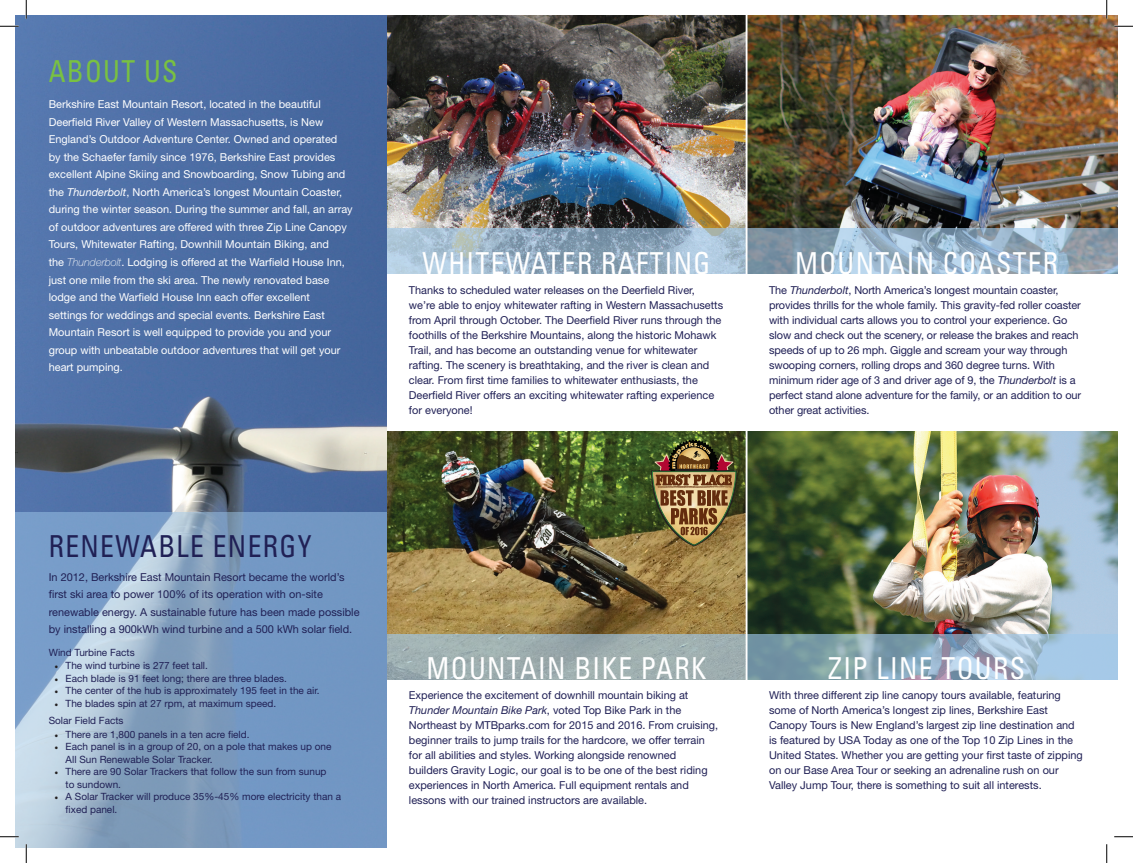
<style>
.page{position:relative;width:1133px;height:863px;background:#fff}
.page>*{position:absolute;margin:0;border:0;box-sizing:border-box;transform-origin:0 0}
.t1{font:condensed 30.25px "Univers";letter-spacing:.05em;color:#fff;scale:.91 1}
.t2{font:condensed 30.25px "Univers";letter-spacing:.05em;color:#202055;scale:.91 1}
.t3{font:condensed 30.25px "Univers";letter-spacing:.05em;color:#79c142;scale:.91 1}
.t4{font:11px/15px "Helvetica Neue";color:#202055}
.t5{font:11px/17.5px "Helvetica Neue";color:#fff}
.t6{font:10px/12.5px "Helvetica Neue";color:#202055}
.s1{font-style:italic}
.s2{font-weight:100;font-style:italic}
.s3{font-family:"Minion Pro";color:#231f20}
</style>
<div class="page">
<img style="left:386px;top:431px;width:732px;height:203px">
<img style="left:386px;top:15px;width:732px;height:214px">
<svg style="left:386px;top:229px;width:732px;height:45px;background:#96afc2"></svg>
<svg style="left:386px;top:634px;width:732px;height:45px;background:#97aeb8"></svg>
<hr style="left:745px;top:15px;width:2px;height:833px;background:#fff">
<img style="left:15px;top:15px;width:371px;height:497px">
<svg style="left:15px;top:512px;width:371px;height:336px;background:#84a4c7"></svg>
<img style="left:650px;top:439px;width:88px;height:108px">
<svg style="left:0;top:25px;width:19px;height:2px"></svg>
<svg style="left:1114px;top:25px;width:18px;height:2px"></svg>
<svg style="left:0;top:835px;width:19px;height:2px"></svg>
<svg style="left:1114px;top:836px;width:18px;height:1px"></svg>
<svg style="left:25px;top:0;width:2px;height:19px"></svg>
<svg style="left:25px;top:844px;width:2px;height:18px"></svg>
<svg style="left:1105px;top:0;width:2px;height:19px"></svg>
<svg style="left:1106px;top:844px;width:1px;height:18px"></svg>
<h1 class="t3" style="left:49px;top:52px;width:143px">ABOUT US</h1>
<p class="t5" style="left:49px;top:96px;width:305px">Berkshire East Mountain Resort, located in the beautiful Deerfield River Valley of Western Massachusetts, is New England’s Outdoor Adventure Center. Owned and operated<br>by the Schaefer family since 1976, Berkshire East provides excellent Alpine Skiing and Snowboarding, Snow Tubing and the <span class="s1">Thunderbolt</span>, North America’s longest Mountain Coaster, during the winter season. During the summer and fall, an array of outdoor adventures are offered with three Zip Line Canopy Tours, Whitewater Rafting, Downhill Mountain Biking, and<br>the <span class="s2">Thunderbolt</span>. Lodging is offered at the Warfield House Inn, just one mile from the ski area. The newly renovated base lodge and the Warfield House Inn each offer excellent<br>settings for weddings and special events. Berkshire East Mountain Resort is well equipped to provide you and your group with unbeatable outdoor adventures that will get your heart pumping.</p>
<h1 class="t2" style="left:49px;top:527px;width:290px">RENEWABLE ENERGY</h1>
<p class="t4" style="left:49px;top:567px;width:312px;line-height:17.5px">In 2012, Berkshire East Mountain Resort became the world’s first ski area to power 100% of its operation with on-site renewable energy. A sustainable future has been made possible by installing a 900kWh wind turbine and a 500 kWh solar field.</p>
<p class="t6" style="left:49px;top:645px;width:87px">Wind Turbine Facts</p>
<p class="t6" style="left:54px;top:659px;width:155px"><span class="s3">•</span> The wind turbine is 277 feet tall.</p>
<p class="t6" style="left:54px;top:671px;width:234px"><span class="s3">•</span> Each blade is 91 feet long; there are three blades.</p>
<p class="t6" style="left:54px;top:684px;width:267px"><span class="s3">•</span> The center of the hub is approximately 195 feet in the air.</p>
<p class="t6" style="left:49px;top:694px;width:229px;line-height:17.5px;text-indent:6px"><span class="s3">•</span> The blades spin at 27 rpm, at maximum speed.<br>Solar Field Facts</p>
<p class="t6" style="left:54px;top:727px;width:197px"><span class="s3">•</span> There are 1,800 panels in a ten acre field.</p>
<p class="t6" style="left:66px;top:740px;width:267px;text-indent:-11px"><span class="s3">•</span> Each panel is in a group of 20, on a pole that makes up one<br>All Sun Renewable Solar Tracker.</p>
<p class="t6" style="left:66px;top:765px;width:262px;text-indent:-11px"><span class="s3">•</span> There are 90 Solar Trackers that follow the sun from sunup to sundown.</p>
<p class="t6" style="left:66px;top:790px;width:277px;text-indent:-11px"><span class="s3">•</span> A Solar Tracker will produce 35%-45% more electricity than a fixed panel.</p>
<h1 class="t1" style="left:422px;top:244px;width:318px">WHITEWATER RAFTING</h1>
<p class="t4" style="left:409px;top:282px;width:316px">Thanks to scheduled water releases on the Deerfield River, we’re able to enjoy whitewater rafting in Western Massachusetts from April through October. The Deerfield River runs through the foothills of the Berkshire Mountains, along the historic Mohawk Trail, and has become an outstanding venue for whitewater rafting. The scenery is breathtaking, and the river is clean and clear. From first time families to whitewater enthusiasts, the Deerfield River offers an exciting whitewater rafting experience for everyone!</p>
<h1 class="t1" style="left:795px;top:244px;width:291px">MOUNTAIN COASTER</h1>
<p class="t4" style="left:769px;top:282px;width:314px">The <span class="s1">Thunderbolt</span>, North America’s longest mountain coaster, provides thrills for the whole family. This gravity-fed roller coaster with individual carts allows you to control your experience. Go slow and check out the scenery, or release the brakes and reach speeds of up to 26 mph. Giggle and scream your way through swooping corners, rolling drops and 360 degree turns. With minimum rider age of 3 and driver age of 9, the <span class="s1">Thunderbolt</span> is a perfect stand alone adventure for the family, or an addition to our other great activities.</p>
<h1 class="t1" style="left:426px;top:649px;width:309px">MOUNTAIN BIKE PARK</h1>
<p class="t4" style="left:409px;top:687px;width:311px">Experience the excitement of downhill mountain biking at <span class="s1">Thunder Mountain Bike Park</span>, voted Top Bike Park in the Northeast by MTBparks.com for 2015 and 2016. From cruising, beginner trails to jump trails for the hardcore, we offer terrain for all abilities and styles. Working alongside renowned<br>builders Gravity Logic, our goal is to be one of the best riding experiences in North America. Full equipment rentals and lessons with our trained instructors are available.</p>
<h1 class="t1" style="left:828px;top:649px;width:218px">ZIP LINE TOURS</h1>
<p class="t4" style="left:769px;top:687px;width:315px">With three different zip line canopy tours available, featuring some of North America’s longest zip lines, Berkshire East Canopy Tours is New England’s largest zip line destination and is featured by USA Today as one of the Top 10 Zip Lines in the United States. Whether you are getting your first taste of zipping on our Base Area Tour or seeking an adrenaline rush on our Valley Jump Tour, there is something to suit all interests.</p>
</div>
